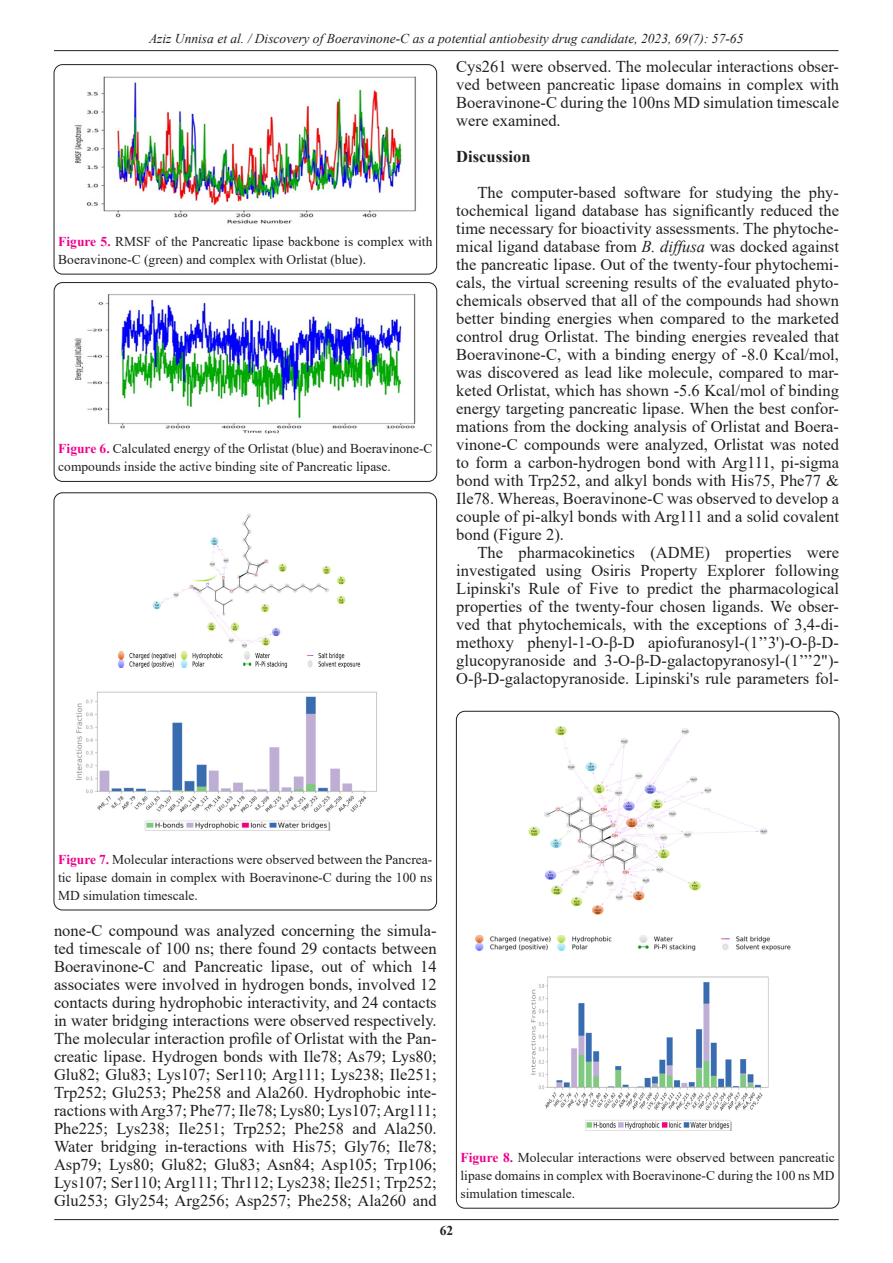
<style>
.page{position:relative;width:893px;height:1263px;background:#fff}
.page>*{position:absolute;margin:0;border:0;box-sizing:border-box;transform-origin:0 0}
.t1{font:16.5px/18px "Times New Roman";color:#231f20;text-align:justify}
.t2{font:700 16.5px "Times New Roman";color:#231f20}
.t3{font:13.5px/18px "Times New Roman";color:#231f20}
.t4{font:italic 13.5px "Times New Roman";color:#231f20}
.t5{font:700 13.5px "Times New Roman";color:#231f20}
.s1{font-weight:700;color:#ed028c}
.s2{font-style:italic}
</style>
<div class="page">
<hr style="left:54px;top:50px;width:784px;height:1px;background:#231f20">
<hr style="left:54px;top:1219px;width:785px;height:1px;background:#231f20">
<div style="left:54px;top:65px;width:383px;height:209px;border:1px solid #231f20;border-radius:9px"></div>
<div style="left:54px;top:282px;width:383px;height:199px;border:1px solid #231f20;border-radius:9px"></div>
<img style="left:74px;top:76px;width:342px;height:148px">
<img style="left:74px;top:294px;width:342px;height:140px">
<img style="left:152px;top:513px;width:194px;height:135px">
<img style="left:118px;top:652px;width:243px;height:15px">
<img style="left:76px;top:691px;width:301px;height:140px">
<img style="left:528px;top:726px;width:240px;height:189px">
<img style="left:475px;top:935px;width:316px;height:16px">
<img style="left:530px;top:976px;width:239px;height:155px">
<p class="t4" style="left:149px;top:29px;width:596px">Aziz Unnisa et al. / Discovery of Boeravinone-C as a potential antiobesity drug candidate, 2023, 69(7): 57-65</p>
<p class="t3" style="left:58px;top:232px;width:376px"><span class="s1">Figure 5.</span> RMSF of the Pancreatic lipase backbone is complex with<br>Boeravinone-C (green) and complex with Orlistat (blue).</p>
<p class="t3" style="left:58px;top:439px;width:376px"><span class="s1">Figure 6.</span> Calculated energy of the Orlistat (blue) and Boeravinone-C compounds inside the active binding site of Pancreatic lipase.</p>
<p class="t1" style="left:456px;top:57px;width:384px">Cys261 were observed. The molecular interactions obser&shy;ved between pancreatic lipase domains in complex with Boeravinone-C during the 100ns MD simulation timescale were examined.</p>
<p class="t2" style="left:456px;top:145px;width:76px">Discussion</p>
<p class="t1" style="left:456px;top:183px;width:384px;text-indent:21px">The computer-based software for studying the phy&shy;tochemical ligand database has significantly reduced the time necessary for bioactivity assessments. The phytoche&shy;mical ligand database from <span class="s2">B. diffusa</span> was docked against the pancreatic lipase. Out of the twenty-four phytochemi&shy;cals, the virtual screening results of the evaluated phyto&shy;chemicals observed that all of the compounds had shown better binding energies when compared to the marketed control drug Orlistat. The binding energies revealed that Boeravinone-C, with a binding energy of -8.0 Kcal/mol, was discovered as lead like molecule, compared to mar&shy;keted Orlistat, which has shown -5.6 Kcal/mol of binding energy targeting pancreatic lipase. When the best confor&shy;mations from the docking analysis of Orlistat and Boera&shy;vinone-C compounds were analyzed, Orlistat was noted to form a carbon-hydrogen bond with Arg111, pi-sigma bond with Trp252, and alkyl bonds with His75, Phe77 &amp; Ile78. Whereas, Boeravinone-C was observed to develop a couple of pi-alkyl bonds with Arg111 and a solid covalent bond (Figure 2).</p>
<p class="t1" style="left:456px;top:543px;width:384px;text-indent:21px">The pharmacokinetics (ADME) properties were investigated using Osiris Property Explorer following Lipinski's Rule of Five to predict the pharmacological properties of the twenty-four chosen ligands. We obser&shy;ved that phytochemicals, with the exceptions of 3,4-di&shy;methoxy phenyl-1-O-β-D apiofuranosyl-(1’’3')-O-β-D&shy;glucopyranoside and 3-O-β-D-galactopyranosyl-(1’’’2")- O-β-D-galactopyranoside. Lipinski's rule parameters fol-</p>
<p class="t3" style="left:58px;top:850px;width:376px;text-align:justify"><span class="s1">Figure 7.</span> Molecular interactions were observed between the Pancrea&shy;tic lipase domain in complex with Boeravinone-C during the 100 ns MD simulation timescale.</p>
<p class="t1" style="left:54px;top:921px;width:384px">none-C compound was analyzed concerning the simula&shy;ted timescale of 100 ns; there found 29 contacts between Boeravinone-C and Pancreatic lipase, out of which 14 associates were involved in hydrogen bonds, involved 12 contacts during hydrophobic interactivity, and 24 contacts in water bridging interactions were observed respectively.<br>The molecular interaction profile of Orlistat with the Pan&shy;creatic lipase. Hydrogen bonds with Ile78; As79; Lys80; Glu82; Glu83; Lys107; Ser110; Arg111; Lys238; Ile251; Trp252; Glu253; Phe258 and Ala260. Hydrophobic inte&shy;ractions with Arg37; Phe77; Ile78; Lys80; Lys107; Arg111; Phe225; Lys238; Ile251; Trp252; Phe258 and Ala250.<br>Water bridging in-teractions with His75; Gly76; Ile78; Asp79; Lys80; Glu82; Glu83; Asn84; Asp105; Trp106; Lys107; Ser110; Arg111; Thr112; Lys238; Ile251; Trp252; Glu253; Gly254; Arg256; Asp257; Phe258; Ala260 and</p>
<p class="t3" style="left:460px;top:1148px;width:376px;text-align:justify"><span class="s1">Figure 8.</span> Molecular interactions were observed between pancreatic lipase domains in complex with Boeravinone-C during the 100 ns MD simulation timescale.</p>
<p class="t5" style="left:440px;top:1220px;width:15px">62</p>
</div>
